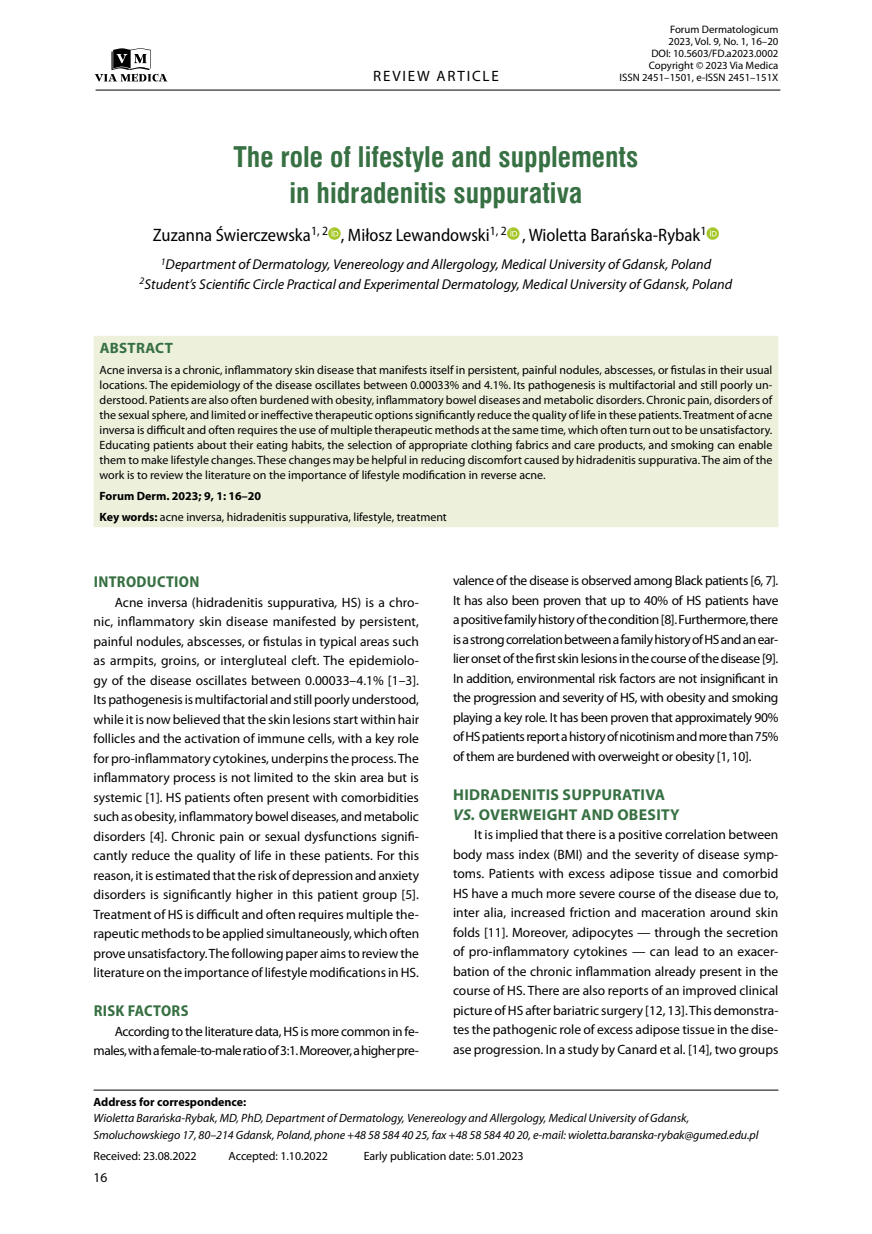
<style>
.page{position:relative;width:872px;height:1234px;background:#fff}
.page>*{position:absolute;margin:0;border:0;box-sizing:border-box;transform-origin:0 0}
.t1{font:700 27.75px/36px "Swis 721 Cn EU";color:#377043;text-align:center}
.t2{font:semi-condensed 18px "Myriad Pro";color:#000}
.t3{font:700 15.75px/19.5px "Myriad Pro";letter-spacing:.02em;color:#377043}
.t4{font:700 semi-condensed 15.75px "Myriad Pro";letter-spacing:.02em;color:#377043}
.t5{font:15px "Myriad Pro";letter-spacing:.12em;color:#000}
.t6{font:700 15px "Myriad Pro";letter-spacing:.02em;color:#377043}
.t7{font:italic 14.25px/19.5px "Myriad Pro";color:#000;text-align:center}
.t8{font:13.5px/19.5px "Myriad Pro";letter-spacing:-.025em;color:#000;text-align:justify}
.t9{font:12px/15px "Myriad Pro";color:#000;text-align:justify}
.t10{font:italic 12px/16.5px "Myriad Pro";letter-spacing:-.005em;color:#000}
.t11{font:700 12px "Myriad Pro";color:#000}
.t12{font:10.8px/12px "Myriad Pro";color:#000;text-align:right}
.s1{font-weight:700}
.s2{font-style:italic}
</style>
<div class="page">
<svg style="left:328px;top:227px;width:13px;height:13px"></svg>
<svg style="left:331px;top:229px;width:7px;height:7px"></svg>
<svg style="left:507px;top:227px;width:12px;height:13px"></svg>
<svg style="left:510px;top:229px;width:7px;height:7px"></svg>
<svg style="left:706px;top:227px;width:13px;height:13px"></svg>
<svg style="left:710px;top:229px;width:6px;height:7px"></svg>
<div style="left:94px;top:336px;width:684px;height:191px;background:#edf1dc"></div>
<hr style="left:94px;top:1089px;width:684px;height:1px;background:#000">
<svg style="left:95px;top:48px;width:72px;height:34px"></svg>
<hr style="left:96px;top:90px;width:684px;height:1px;background:#000">
<p class="t5" style="left:373px;top:68px;width:127px">REVIEW ARTICLE</p>
<p class="t12" style="left:619px;top:23px;width:160px">Forum Dermatologicum<br>2023, Vol. 9, No. 1, 16–20<br>DOI: 10.5603/FD.a2023.0002<br>Copyright © 2023 Via Medica<br>ISSN 2451–1501, e-ISSN 2451–151X</p>
<h1 class="t1" style="left:233px;top:140px;width:406px">The role of lifestyle and supplements in hidradenitis suppurativa</h1>
<h2 class="t2" style="left:153px;top:225px;width:555px">Zuzanna Świerczewska<sup>1,</sup> <sup>2</sup> , Miłosz Lewandowski<sup>1,</sup> <sup>2</sup> , Wioletta Barańska-Rybak<sup>1</sup></h2>
<p class="t7" style="left:140px;top:255px;width:594px"><sup>1</sup>Department of Dermatology, Venereology and Allergology, Medical University of Gdansk, Poland<br><sup>2</sup>Student’s Scientific Circle Practical and Experimental Dermatology, Medical University of Gdansk, Poland</p>
<p class="t6" style="left:100px;top:339px;width:75px">ABSTRACT</p>
<p class="t9" style="left:100px;top:362px;width:674px">Acne inversa is a chronic, inflammatory skin disease that manifests itself in persistent, painful nodules, abscesses, or fistulas in their usual locations. The epidemiology of the disease oscillates between 0.00033% and 4.1%. Its pathogenesis is multifactorial and still poorly un&shy;derstood. Patients are also often burdened with obesity, inflammatory bowel diseases and metabolic disorders. Chronic pain, disorders of the sexual sphere, and limited or ineffective therapeutic options significantly reduce the quality of life in these patients. Treatment of acne inversa is difficult and often requires the use of multiple therapeutic methods at the same time, which often turn out to be unsatisfactory.<br>Educating patients about their eating habits, the selection of appropriate clothing fabrics and care products, and smoking can enable them to make lifestyle changes. These changes may be helpful in reducing discomfort caused by hidradenitis suppurativa. The aim of the work is to review the literature on the importance of lifestyle modification in reverse acne.</p>
<p class="t9" style="left:100px;top:485px;width:349px;line-height:21px"><span class="s1">Forum Derm. 2023; 9, 1: 16–20<br>Key words:</span> acne inversa, hidradenitis suppurativa, lifestyle, treatment</p>
<p class="t4" style="left:94px;top:573px;width:107px">INTRODUCTION</p>
<p class="t8" style="left:94px;top:592px;width:327px;text-indent:21px">Acne inversa (hidradenitis suppurativa<span class="s2">,</span> HS) is a chro&shy;nic, inflammatory skin disease manifested by persistent, painful nodules, abscesses, or fistulas in typical areas such as armpits, groins, or intergluteal cleft. The epidemiolo&shy;gy of the disease oscillates between 0.00033–4.1% [1–3].<br>Its pathogenesis is multifactorial and still poorly understood, while it is now believed that the skin lesions start within hair follicles and the activation of immune cells, with a key role for pro-inflammatory cytokines, underpins the process. The inflammatory process is not limited to the skin area but is systemic [1]. HS patients often present with comorbidities such as obesity, inflammatory bowel diseases, and metabolic disorders [4]. Chronic pain or sexual dysfunctions signifi&shy;cantly reduce the quality of life in these patients. For this reason, it is estimated that the risk of depression and anxiety disorders is significantly higher in this patient group [5].<br>Treatment of HS is difficult and often requires multiple the&shy;rapeutic methods to be applied simultaneously, which often prove unsatisfactory. The following paper aims to review the literature on the importance of lifestyle modifications in HS.</p>
<p class="t4" style="left:94px;top:1002px;width:96px">RISK FACTORS</p>
<p class="t8" style="left:94px;top:1021px;width:327px;text-align:right">According to the literature data, HS is more common in fe&shy;males, with a female-to-male ratio of 3:1. Moreover, a higher pre-</p>
<p class="t8" style="left:453px;top:571px;width:327px">valence of the disease is observed among Black patients [6, 7].<br>It has also been proven that up to 40% of HS patients have a positive family history of the condition [8]. Furthermore, there is a strong correlation between a family history of HS and an ear&shy;lier onset of the first skin lesions in the course of the disease [9].<br>In addition, environmental risk factors are not insignificant in the progression and severity of HS, with obesity and smoking playing a key role. It has been proven that approximately 90% of HS patients report a history of nicotinism and more than 75% of them are burdened with overweight or obesity [1, 10].</p>
<p class="t3" style="left:453px;top:785px;width:228px">HIDRADENITIS SUPPURATIVA<br><span class="s2">VS.</span> OVERWEIGHT AND OBESITY</p>
<p class="t8" style="left:453px;top:824px;width:327px;text-indent:21px">It is implied that there is a positive correlation between body mass index (BMI) and the severity of disease symp&shy;toms. Patients with excess adipose tissue and comorbid HS have a much more severe course of the disease due to, inter alia, increased friction and maceration around skin folds [11]. Moreover, adipocytes — through the secretion of pro-inflammatory cytokines — can lead to an exacer&shy;bation of the chronic inflammation already present in the course of HS. There are also reports of an improved clinical picture of HS after bariatric surgery [12, 13]. This demonstra&shy;tes the pathogenic role of excess adipose tissue in the dise&shy;ase progression. In a study by Canard et al. [14], two groups</p>
<p class="t11" style="left:94px;top:1094px;width:154px">Address for correspondence:</p>
<p class="t10" style="left:94px;top:1109px;width:666px">Wioletta Barańska-Rybak, MD, PhD, Department of Dermatology, Venereology and Allergology, Medical University of Gdansk,<br>Smoluchowskiego 17, 80–214 Gdansk, Poland, phone +48 58 584 40 25, fax +48 58 584 40 20, e-mail: wioletta.baranska-rybak@gumed.edu.pl</p>
<p class="t9" style="left:94px;top:1147px;width:105px">Received: 23.08.2022</p>
<p class="t9" style="left:229px;top:1147px;width:101px">Accepted: 1.10.2022</p>
<p class="t9" style="left:364px;top:1147px;width:161px">Early publication date: 5.01.2023</p>
<p class="t8" style="left:94px;top:1168px;width:15px">16</p>
</div>
